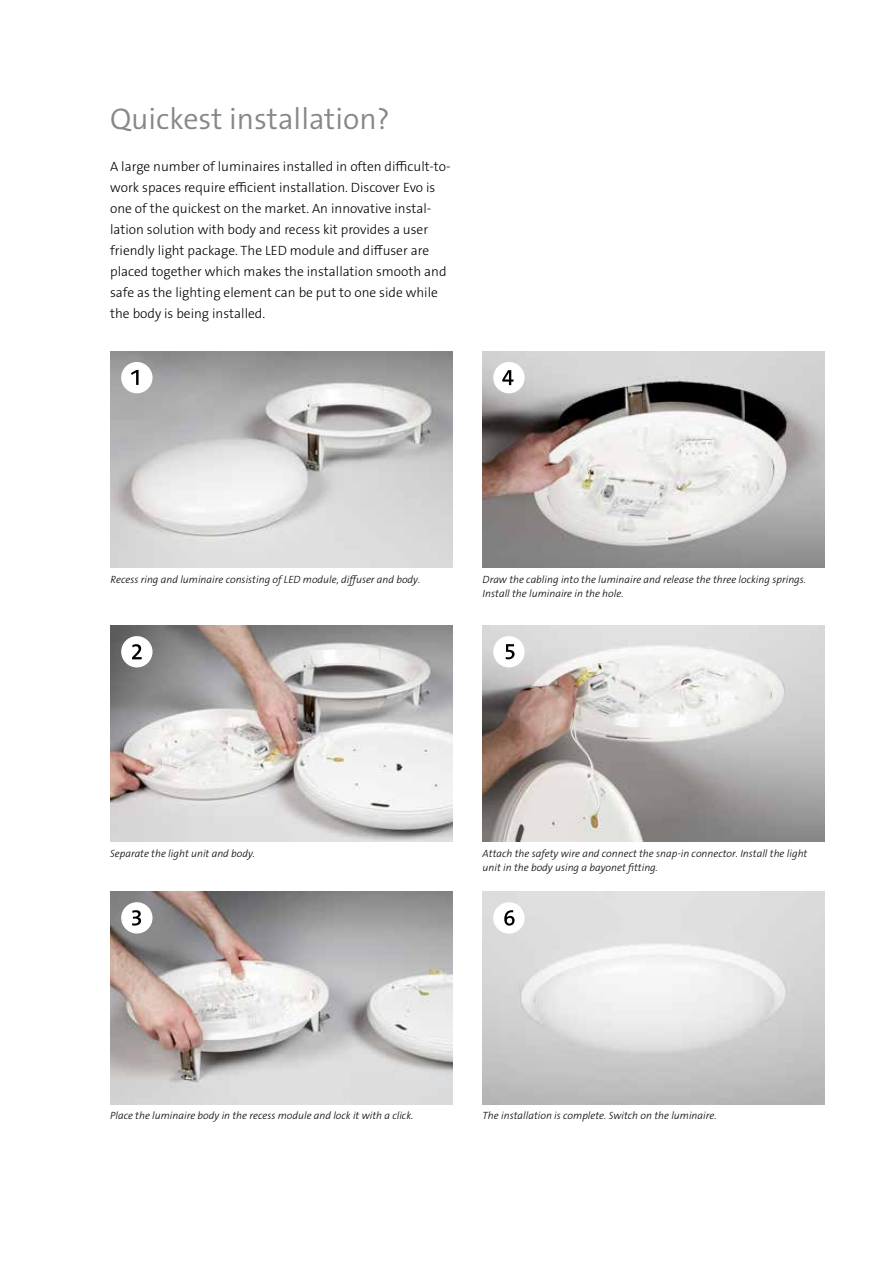
<style>
.page{position:relative;width:893px;height:1263px;background:#fff}
.page>*{position:absolute;margin:0;border:0;box-sizing:border-box;transform-origin:0 0}
.t1{font:30px "Fagerhult The Sans LT4";color:#878787}
.t2{font:13.5px/21px "Fagerhult The Sans LT3";color:#000}
.t3{font:italic 10.5px/13.5px "Fagerhult The Sans LT3";color:#000}
</style>
<div class="page">
<img style="left:111px;top:891px;width:342px;height:213px">
<img style="left:483px;top:351px;width:342px;height:217px">
<img style="left:111px;top:351px;width:342px;height:217px">
<img style="left:111px;top:625px;width:342px;height:217px">
<img style="left:483px;top:625px;width:342px;height:217px">
<div style="left:121px;top:902px;width:32px;height:31px;background:#fff;border-radius:50%"></div>
<div style="left:493px;top:362px;width:32px;height:31px;background:#fff;border-radius:50%"></div>
<div style="left:121px;top:362px;width:32px;height:31px;background:#fff;border-radius:50%"></div>
<div style="left:121px;top:636px;width:32px;height:31px;background:#fff;border-radius:50%"></div>
<div style="left:493px;top:636px;width:32px;height:31px;background:#fff;border-radius:50%"></div>
<svg style="left:131px;top:370px;width:8px;height:15px"></svg>
<svg style="left:132px;top:644px;width:10px;height:15px"></svg>
<svg style="left:132px;top:910px;width:9px;height:15px"></svg>
<svg style="left:502px;top:370px;width:11px;height:15px"></svg>
<svg style="left:506px;top:644px;width:9px;height:15px"></svg>
<svg style="left:504px;top:910px;width:11px;height:15px"></svg>
<h1 class="t1" style="left:110px;top:99px;width:281px">Quickest installation?</h1>
<p class="t2" style="left:110px;top:156px;width:342px">A large number of luminaires installed in often difficult-to&shy;work spaces require efficient installation. Discover Evo is one of the quickest on the market. An innovative instal&shy;lation solution with body and recess kit provides a user friendly light package. The LED module and diffuser are placed together which makes the installation smooth and safe as the lighting element can be put to one side while the body is being installed.</p>
<p class="t3" style="left:111px;top:573px;width:311px">Recess ring and luminaire consisting of LED module, diffuser and body.</p>
<p class="t3" style="left:483px;top:573px;width:325px">Draw the cabling into the luminaire and release the three locking springs.<br>Install the luminaire in the hole.</p>
<p class="t3" style="left:110px;top:847px;width:146px">Separate the light unit and body.</p>
<p class="t3" style="left:483px;top:847px;width:326px">Attach the safety wire and connect the snap-in connector. Install the light unit in the body using a bayonet fitting.</p>
<p class="t3" style="left:110px;top:1109px;width:305px">Place the luminaire body in the recess module and lock it with a click.</p>
<p class="t3" style="left:483px;top:1109px;width:235px">The installation is complete. Switch on the luminaire.</p>
</div>
